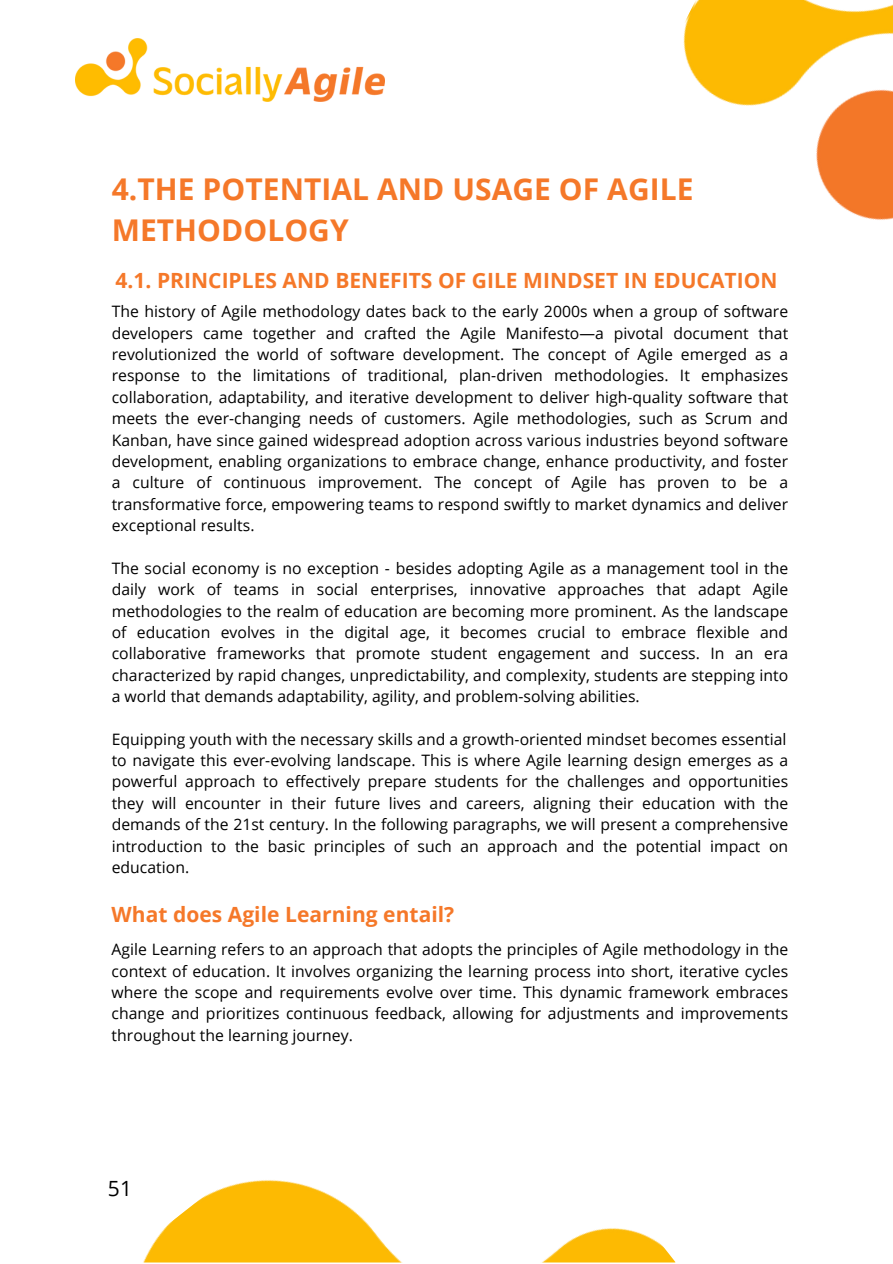
<style>
.page{position:relative;width:893px;height:1264px;background:#fff}
.page>*{position:absolute;margin:0;border:0;box-sizing:border-box;transform-origin:0 0}
.t1{font:700 30px "Open Sans";letter-spacing:.005em;color:#f57829}
.t2{font:700 21px "Open Sans";color:#f57829}
.t3{font:21px "Open Sans";color:#000}
.t4{font:15.75px/21.3px "Open Sans";color:#000;text-align:justify}
</style>
<div class="page">
<img style="left:75px;top:38px;width:309px;height:63px">
<img style="left:683px;top:0;width:209px;height:220px">
<img style="left:143px;top:1180px;width:532px;height:82px">
<p class="t1" style="left:112px;top:168px;width:583px">4.THE POTENTIAL AND USAGE OF AGILE</p>
<p class="t1" style="left:112px;top:209px;width:238px">METHODOLOGY</p>
<p class="t2" style="left:115px;top:265px;width:663px">4.1. PRINCIPLES AND BENEFITS OF GILE MINDSET IN EDUCATION</p>
<p class="t4" style="left:112px;top:300px;width:678px">The history of Agile methodology dates back to the early 2000s when a group of software developers came together and crafted the Agile Manifesto—a pivotal document that revolutionized the world of software development. The concept of Agile emerged as a response to the limitations of traditional, plan-driven methodologies. It emphasizes collaboration, adaptability, and iterative development to deliver high-quality software that meets the ever-changing needs of customers. Agile methodologies, such as Scrum and Kanban, have since gained widespread adoption across various industries beyond software development, enabling organizations to embrace change, enhance productivity, and foster a culture of continuous improvement. The concept of Agile has proven to be a transformative force, empowering teams to respond swiftly to market dynamics and deliver exceptional results.</p>
<p class="t4" style="left:112px;top:557px;width:678px">The social economy is no exception - besides adopting Agile as a management tool in the daily work of teams in social enterprises, innovative approaches that adapt Agile methodologies to the realm of education are becoming more prominent. As the landscape of education evolves in the digital age, it becomes crucial to embrace flexible and collaborative frameworks that promote student engagement and success. In an era characterized by rapid changes, unpredictability, and complexity, students are stepping into a world that demands adaptability, agility, and problem-solving abilities.</p>
<p class="t4" style="left:112px;top:728px;width:676px">Equipping youth with the necessary skills and a growth-oriented mindset becomes essential</p>
<p class="t4" style="left:112px;top:749px;width:678px">to navigate this ever-evolving landscape. This is where Agile learning design emerges as a powerful approach to effectively prepare students for the challenges and opportunities they will encounter in their future lives and careers, aligning their education with the demands of the 21st century. In the following paragraphs, we will present a comprehensive introduction to the basic principles of such an approach and the potential impact on education.</p>
<p class="t2" style="left:112px;top:899px;width:344px">What does Agile Learning entail?</p>
<p class="t4" style="left:112px;top:938px;width:678px">Agile Learning refers to an approach that adopts the principles of Agile methodology in the context of education. It involves organizing the learning process into short, iterative cycles where the scope and requirements evolve over time. This dynamic framework embraces change and prioritizes continuous feedback, allowing for adjustments and improvements throughout the learning journey.</p>
<p class="t3" style="left:108px;top:1173px;width:26px">51</p>
</div>
